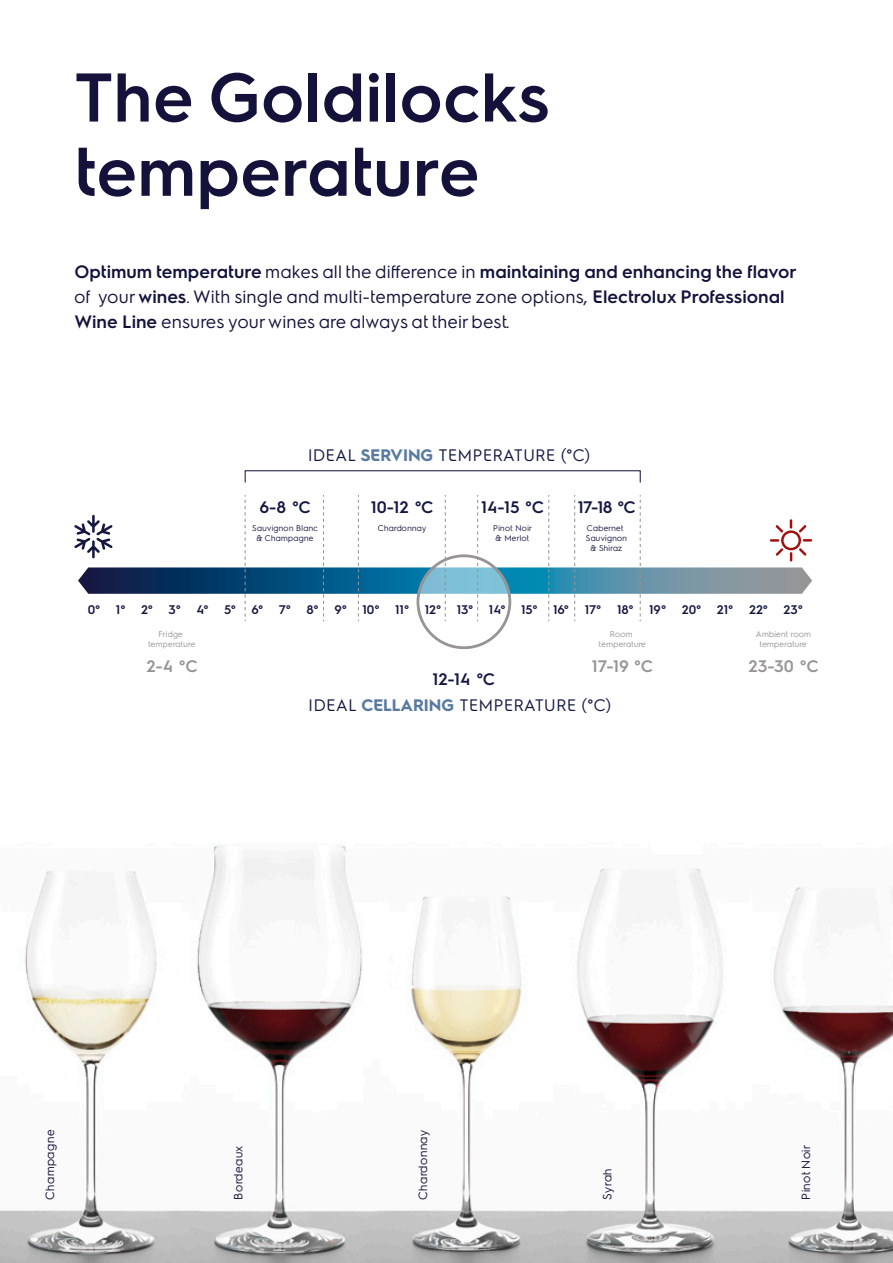
<style>
.page{position:relative;width:893px;height:1263px;background:#fff}
.page>*{position:absolute;margin:0;border:0;box-sizing:border-box;transform-origin:0 0}
.t1{font:600 69px/74.2px "Electrolux Sans";color:#14123b}
.t2{font:18px/24.8px "Electrolux Sans";color:#14123b}
.t3{font:16.65px "Electrolux Sans";color:#151741}
.t4{font:600 16.65px "Electrolux Sans";color:#151741}
.t5{font:600 16.65px "Electrolux Sans";color:#969494}
.t6{font:600 12.45px "Electrolux Sans";color:#151741}
.t7{font:12px "Electrolux Sans";color:#14123b}
.t8{font:8.4px/10.1px "Electrolux Sans";color:#151741;text-align:center}
.t9{font:8.4px/10.1px "Electrolux Sans";color:#969494;text-align:center}
.s1{font-weight:600}
.s2{font-weight:700;color:#587aa0}
</style>
<div class="page">
<img style="left:0;top:845px;width:893px;height:418px">
<div style="left:245px;top:470px;width:396px;height:13px;border:1px solid #151741"></div>
<svg style="left:74px;top:495px;width:738px;height:154px"></svg>
<h1 class="t1" style="left:74px;top:56px;width:477px">The Goldilocks temperature</h1>
<p class="t2" style="left:74px;top:258px;width:724px"><span class="s1">Optimum temperature</span> makes all the difference in <span class="s1">maintaining and enhancing the flavor </span>of your <span class="s1">wines</span>. With single and multi-temperature zone options, <span class="s1">Electrolux Professional<br>Wine Line</span> ensures your wines are always at their best.</p>
<p class="t3" style="left:308px;top:444px;width:284px">IDEAL <span class="s2">SERVING</span> TEMPERATURE (°C)</p>
<p class="t4" style="left:259px;top:496px;width:53px">6-8 °C</p>
<p class="t8" style="left:252px;top:523px;width:67px">Sauvignon Blanc &amp; Champagne</p>
<p class="t4" style="left:371px;top:496px;width:64px">10-12 °C</p>
<p class="t8" style="left:378px;top:523px;width:50px">Chardonnay</p>
<p class="t4" style="left:481px;top:496px;width:64px">14-15 °C</p>
<p class="t8" style="left:493px;top:523px;width:40px;text-align:left">Pinot Noir &amp; Merlot</p>
<p class="t4" style="left:578px;top:496px;width:59px">17-18 °C</p>
<p class="t8" style="left:586px;top:523px;width:43px">Cabernet<br>Sauvignon &amp; Shiraz</p>
<p class="t6" style="left:88px;top:600px;width:323px">0° 1° 2° 3° 4° 5° 6° 7° 8° 9° 10° 11°</p>
<p class="t6" style="left:521px;top:600px;width:283px">15° 16° 17° 18° 19° 20° 21° 22° 23°</p>
<p class="t6" style="left:425px;top:600px;width:82px">12° 13° 14°</p>
<p class="t9" style="left:148px;top:629px;width:49px">Fridge temperature</p>
<p class="t5" style="left:146px;top:655px;width:53px">2-4 °C</p>
<p class="t4" style="left:433px;top:667px;width:64px">12-14 °C</p>
<p class="t9" style="left:599px;top:629px;width:49px">Room temperature</p>
<p class="t5" style="left:592px;top:655px;width:63px">17-19 °C</p>
<p class="t3" style="left:309px;top:693px;width:305px">IDEAL <span class="s2">CELLARING</span> TEMPERATURE (°C)</p>
<p class="t9" style="left:756px;top:629px;width:57px">Ambient room temperature</p>
<p class="t5" style="left:748px;top:655px;width:72px">23-30 °C</p>
<p class="t7" style="left:41px;top:1199px;width:72px;rotate:-90deg">Champagne</p>
<p class="t7" style="left:230px;top:1199px;width:56px;rotate:-90deg">Bordeaux</p>
<p class="t7" style="left:414px;top:1199px;width:72px;rotate:-90deg">Chardonnay</p>
<p class="t7" style="left:599px;top:1199px;width:33px;rotate:-90deg">Syrah</p>
<p class="t7" style="left:798px;top:1199px;width:56px;rotate:-90deg">Pinot Noir</p>
</div>
